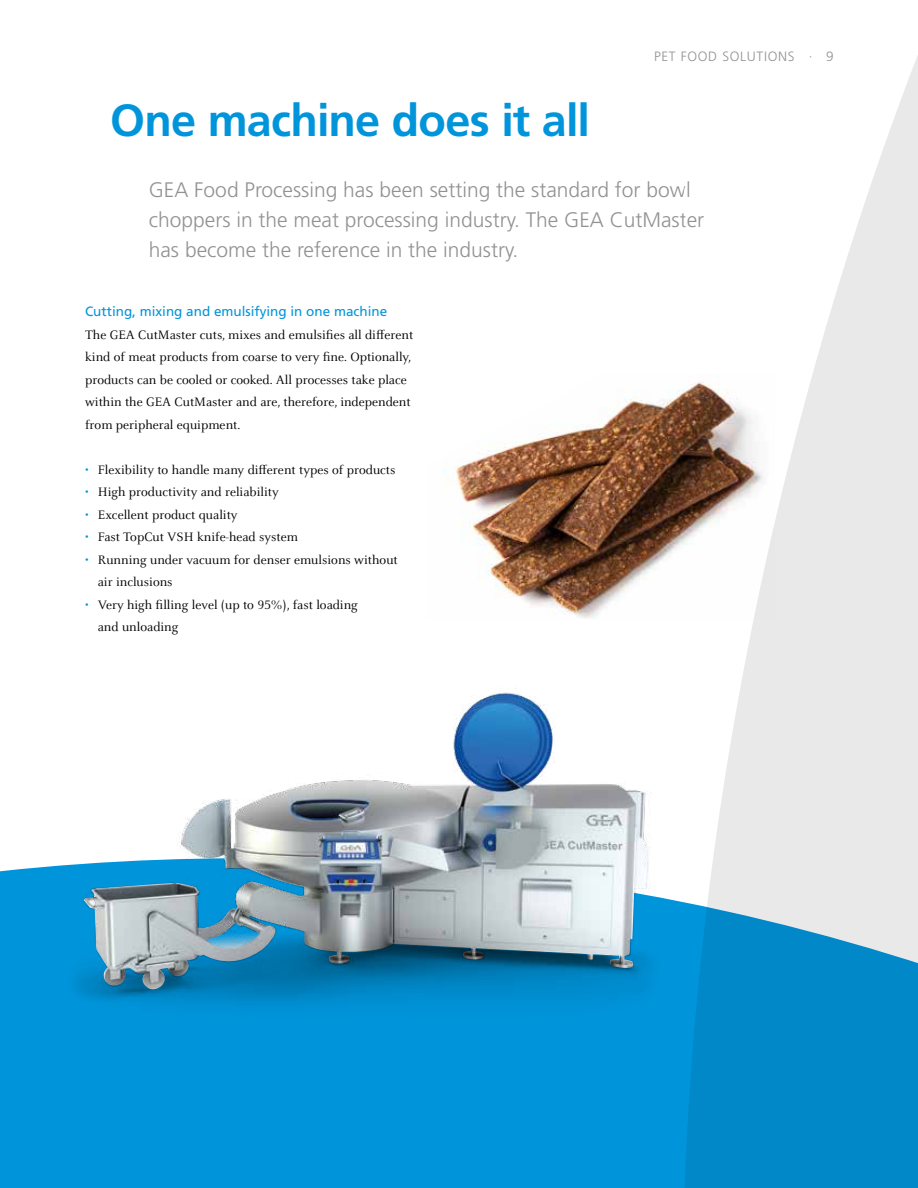
<style>
.page{position:relative;width:918px;height:1188px;background:#fff}
.page>*{position:absolute;margin:0;border:0;box-sizing:border-box;transform-origin:0 0}
.t1{font:700 45px "Frutiger LT";letter-spacing:-.02em;color:#0095db}
.t2{font:300 21px/30px "Frutiger LT";color:#929292}
.t3{font:13.5px/22.5px "Celeste OT";color:#000}
.t4{font:13.5px "Frutiger LT";color:#0095db}
.t5{font:300 13.5px "Frutiger LT";letter-spacing:.05em;color:#929292}
.s1{color:#0095db}
</style>
<div class="page">
<div style="left:0;top:868px;width:684px;height:320px;background:#0095db"></div>
<img style="left:444px;top:392px;width:240px;height:225px">
<svg style="left:684px;top:56px;width:234px;height:1132px"></svg>
<img style="left:29px;top:617px;width:685px;height:467px">
<img style="left:83px;top:706px;width:394px;height:284px">
<h1 class="t1" style="left:110px;top:94px;width:481px">One machine does it all</h1>
<p class="t5" style="left:654px;top:49px;width:181px">PET FOOD SOLUTIONS · 9</p>
<h2 class="t2" style="left:149px;top:175px;width:557px">GEA Food Processing has been setting the standard for bowl choppers in the meat processing industry. The GEA CutMaster has become the reference in the industry.</h2>
<p class="t4" style="left:85px;top:304px;width:304px">Cutting, mixing and emulsifying in one machine</p>
<p class="t3" style="left:85px;top:324px;width:330px">The GEA CutMaster cuts, mixes and emulsifies all different kind of meat products from coarse to very fine. Optionally, products can be cooled or cooked. All processes take place within the GEA CutMaster and are, therefore, independent from peripheral equipment.</p>
<p class="t3" style="left:85px;top:459px;width:312px"><span class="s1">•</span> Flexibility to handle many different types of products</p>
<p class="t3" style="left:85px;top:481px;width:195px"><span class="s1">•</span> High productivity and reliability</p>
<p class="t3" style="left:85px;top:504px;width:154px"><span class="s1">•</span> Excellent product quality</p>
<p class="t3" style="left:85px;top:526px;width:214px"><span class="s1">•</span> Fast TopCut VSH knife-head system</p>
<p class="t3" style="left:98px;top:549px;width:302px;text-indent:-13px"><span class="s1">•</span> Running under vacuum for denser emulsions without air inclusions</p>
<p class="t3" style="left:98px;top:594px;width:262px;text-indent:-13px"><span class="s1">•</span> Very high filling level (up to 95%), fast loading and unloading</p>
</div>
